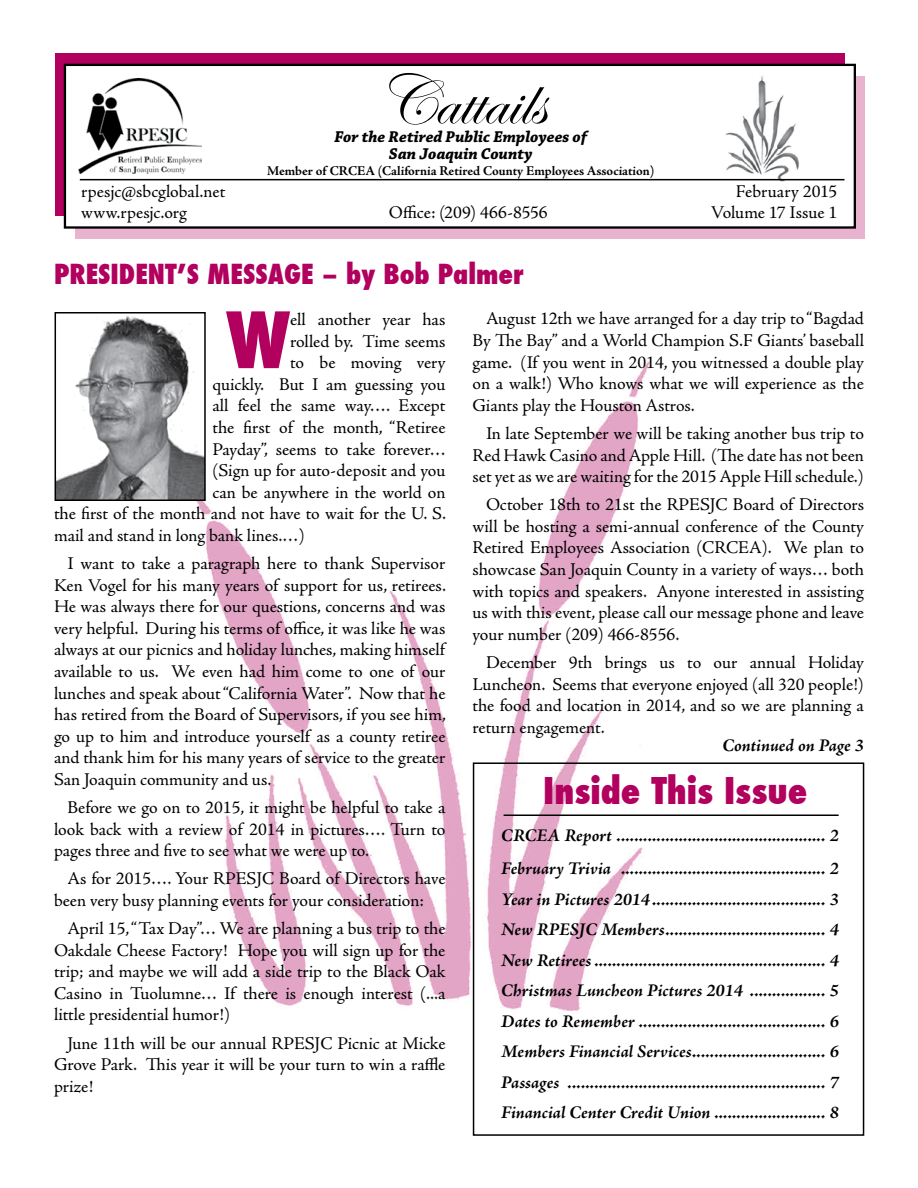
<style>
.page{position:relative;width:918px;height:1188px;background:#fff}
.page>*{position:absolute;margin:0;border:0;box-sizing:border-box;transform-origin:0 0}
.t1{font:800 condensed 75.3px "Futura";color:#b1005d}
.t2{font:72px "Edwardian Script ITC";color:#000}
.t3{font:800 condensed 36px "Futura";color:#b1005d}
.t4{font:800 condensed 27px "Futura";color:#b1005d}
.t5{font:18px/21.6px "Adobe Jenson Pro";letter-spacing:-.005em;color:#000;text-align:justify}
.t6{font:italic 700 18px/30.5px "Adobe Jenson Pro";letter-spacing:-.005em;color:#000}
.t7{font:italic 700 16.5px/16.5px "Chaparral Pro";color:#000;text-align:center}
.t8{font:700 13.5px "Adobe Jenson Pro";letter-spacing:-.005em;color:#000}
</style>
<div class="page">
<div style="left:75px;top:77px;width:790px;height:162px;background:#e8b3ce"></div>
<div style="left:55px;top:53px;width:790px;height:163px;background:#b1005d"></div>
<div style="left:64px;top:64px;width:792px;height:165px;background:#fff;border:2px solid #000"></div>
<img style="left:196px;top:361px;width:454px;height:716px">
<div style="left:473px;top:762px;width:391px;height:374px;border:2px solid #000"></div>
<hr style="left:504px;top:814px;width:335px;height:2px;background:#000">
<img style="left:58px;top:316px;width:145px;height:182px">
<div style="left:55px;top:312px;width:151px;height:189px;border:2px solid #000"></div>
<img style="left:723px;top:76px;width:77px;height:106px">
<hr style="left:80px;top:179px;width:765px;height:1px;background:#000">
<img style="left:79px;top:79px;width:123px;height:94px">
<h2 class="t2" style="left:377px;top:62px;width:170px">Cattails</h2>
<p class="t7" style="left:334px;top:129px;width:254px">For the Retired Public Employees of<br>San Joaquin County</p>
<p class="t8" style="left:267px;top:163px;width:389px">Member of CRCEA (California Retired County Employees Association)</p>
<p class="t5" style="left:81px;top:180px;width:146px">rpesjc@sbcglobal.net</p>
<p class="t5" style="left:736px;top:180px;width:103px">February 2015</p>
<p class="t5" style="left:81px;top:202px;width:107px">www.rpesjc.org</p>
<p class="t5" style="left:389px;top:202px;width:160px">Office: (209) 466-8556</p>
<p class="t5" style="left:711px;top:202px;width:128px">Volume 17 Issue 1</p>
<h3 class="t4" style="left:54px;top:256px;width:471px">PRESIDENT’S MESSAGE – by Bob Palmer</h3>
<h1 class="t1" style="left:226px;top:289px;width:66px">W</h1>
<p class="t5" style="left:290px;top:309px;width:157px">ell another year has</p>
<p class="t5" style="left:290px;top:330px;width:157px">rolled by. Time seems</p>
<p class="t5" style="left:290px;top:352px;width:157px">to be moving very</p>
<p class="t5" style="left:212px;top:374px;width:235px">quickly. But I am guessing you</p>
<p class="t5" style="left:212px;top:395px;width:235px">all feel the same way…. Except</p>
<p class="t5" style="left:212px;top:417px;width:235px">the first of the month, “Retiree</p>
<p class="t5" style="left:212px;top:438px;width:235px">Payday”, seems to take forever…</p>
<p class="t5" style="left:212px;top:460px;width:235px">(Sign up for auto-deposit and you</p>
<p class="t5" style="left:212px;top:482px;width:235px">can be anywhere in the world on</p>
<p class="t5" style="left:54px;top:503px;width:394px">the first of the month and not have to wait for the U. S.</p>
<p class="t5" style="left:54px;top:525px;width:252px">mail and stand in long bank lines.…)</p>
<p class="t5" style="left:54px;top:553px;width:394px;text-indent:14px">I want to take a paragraph here to thank Supervisor Ken Vogel for his many years of support for us, retirees.<br>He was always there for our questions, concerns and was very helpful. During his terms of office, it was like he was always at our picnics and holiday lunches, making himself available to us. We even had him come to one of our lunches and speak about “California Water”. Now that he has retired from the Board of Supervisors, if you see him, go up to him and introduce yourself as a county retiree and thank him for his many years of service to the greater San Joaquin community and us.</p>
<p class="t5" style="left:54px;top:797px;width:393px;text-indent:14px">Before we go on to 2015, it might be helpful to take a look back with a review of 2014 in pictures…. Turn to pages three and five to see what we were up to.</p>
<p class="t5" style="left:54px;top:868px;width:393px;text-indent:14px">As for 2015…. Your RPESJC Board of Directors have been very busy planning events for your consideration:</p>
<p class="t5" style="left:54px;top:918px;width:393px;text-indent:14px">April 15, “Tax Day”… We are planning a bus trip to the Oakdale Cheese Factory! Hope you will sign up for the trip; and maybe we will add a side trip to the Black Oak Casino in Tuolumne… If there is enough interest (...a little presidential humor!)</p>
<p class="t5" style="left:54px;top:1032px;width:393px;text-indent:14px">June 11th will be our annual RPESJC Picnic at Micke Grove Park. This year it will be your turn to win a raffle prize!</p>
<p class="t5" style="left:472px;top:308px;width:393px;text-indent:14px">August 12th we have arranged for a day trip to “Bagdad By The Bay” and a World Champion S.F Giants’ baseball game. (If you went in 2014, you witnessed a double play on a walk!) Who knows what we will experience as the Giants play the Houston Astros.</p>
<p class="t5" style="left:472px;top:423px;width:393px;text-indent:14px">In late September we will be taking another bus trip to Red Hawk Casino and Apple Hill. (The date has not been set yet as we are waiting for the 2015 Apple Hill schedule.)</p>
<p class="t5" style="left:472px;top:494px;width:393px;text-indent:14px">October 18th to 21st the RPESJC Board of Directors will be hosting a semi-annual conference of the County Retired Employees Association (CRCEA). We plan to showcase San Joaquin County in a variety of ways… both with topics and speakers. Anyone interested in assisting us with this event, please call our message phone and leave your number (209) 466-8556.</p>
<p class="t5" style="left:472px;top:652px;width:393px;text-indent:14px">December 9th brings us to our annual Holiday Luncheon. Seems that everyone enjoyed (all 320 people!) the food and location in 2014, and so we are planning a return engagement.</p>
<p class="t6" style="left:723px;top:731px;width:143px">Continued on Page 3</p>
<h3 class="t3" style="left:543px;top:766px;width:266px">Inside This Issue</h3>
<p class="t6" style="left:501px;top:820px;width:339px;line-height:33.5px">CRCEA Report ............................................... 2<br>February Trivia .............................................. 2</p>
<p class="t6" style="left:501px;top:885px;width:339px;text-align:justify">Year in Pictures 2014....................................... 3<br>New RPESJC Members.................................... 4<br>New Retirees .................................................... 4<br>Christmas Luncheon Pictures 2014 ................. 5<br>Dates to Remember .......................................... 6<br>Members Financial Services.............................. 6<br>Passages .......................................................... 7<br>Financial Center Credit Union ......................... 8</p>
</div>
